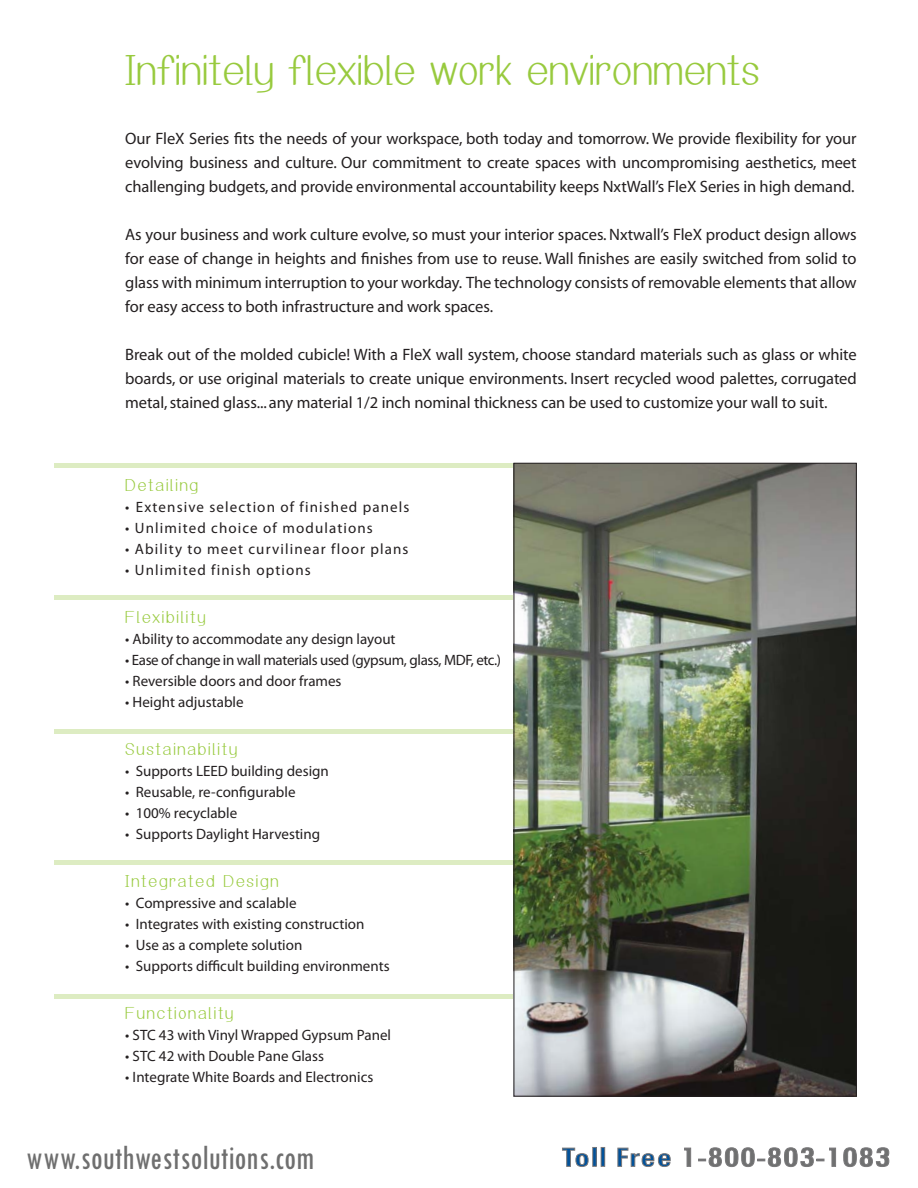
<style>
.page{position:relative;width:918px;height:1188px;background:#fff}
.page>*{position:absolute;margin:0;border:0;box-sizing:border-box;transform-origin:0 0}
.t1{font:45px "Arcon";letter-spacing:.01em;color:#98ca3e}
.t2{font:condensed 36px "Tw Cen";color:#6f6f6f;scale:.92 1}
.t3{font:18px "Arcon";letter-spacing:.1em;color:#98ca3e}
.t4{font:16.5px/24px "Myriad MM.400.600.";letter-spacing:-.005em;color:#231f20;text-align:justify}
.t5{font:15px "Myriad Pro";color:#231f20}
.t6{font:15px "Myriad Pro";letter-spacing:.075em;color:#231f20}
.t7{font:15px "Myriad Pro";letter-spacing:-.025em;color:#231f20}
</style>
<div class="page">
<div style="left:54px;top:595px;width:460px;height:5px;background:#ddecc2"></div>
<hr style="left:54px;top:729px;width:460px;height:4px;background:#ddecc2">
<div style="left:54px;top:860px;width:460px;height:5px;background:#ddecc2"></div>
<hr style="left:54px;top:463px;width:460px;height:4px;background:#ddecc2">
<div style="left:54px;top:994px;width:460px;height:5px;background:#ddecc2"></div>
<img style="left:516px;top:465px;width:339px;height:630px">
<svg style="left:562px;top:1148px;width:27px;height:19px"></svg>
<div style="left:601px;top:1147px;width:4px;height:20px;border:1px solid #79787a"></div>
<svg style="left:618px;top:1148px;width:53px;height:19px"></svg>
<svg style="left:684px;top:1148px;width:7px;height:19px"></svg>
<svg style="left:698px;top:1147px;width:138px;height:20px"></svg>
<svg style="left:843px;top:1147px;width:46px;height:20px"></svg>
<h1 class="t1" style="left:125px;top:54px;width:636px">Infinitely flexible work environments</h1>
<p class="t4" style="left:125px;top:128px;width:733px">Our FleX Series fits the needs of your workspace, both today and tomorrow. We provide flexibility for your evolving business and culture. Our commitment to create spaces with uncompromising aesthetics, meet challenging budgets, and provide environmental accountability keeps NxtWall’s FleX Series in high demand.</p>
<p class="t4" style="left:125px;top:224px;width:733px">As your business and work culture evolve, so must your interior spaces. Nxtwall’s FleX product design allows for ease of change in heights and finishes from use to reuse. Wall finishes are easily switched from solid to glass with minimum interruption to your workday. The technology consists of removable elements that allow for easy access to both infrastructure and work spaces.</p>
<p class="t4" style="left:125px;top:344px;width:733px">Break out of the molded cubicle! With a FleX wall system, choose standard materials such as glass or white boards, or use original materials to create unique environments. Insert recycled wood palettes, corrugated metal, stained glass... any material 1/2 inch nominal thickness can be used to customize your wall to suit.</p>
<p class="t3" style="left:125px;top:479px;width:74px">Detailing</p>
<p class="t6" style="left:125px;top:501px;width:286px">• Extensive selection of finished panels</p>
<p class="t6" style="left:125px;top:522px;width:249px">• Unlimited choice of modulations</p>
<p class="t6" style="left:125px;top:543px;width:285px">• Ability to meet curvilinear floor plans</p>
<p class="t6" style="left:125px;top:564px;width:187px">• Unlimited finish options</p>
<p class="t3" style="left:125px;top:611px;width:82px">Flexibility</p>
<p class="t5" style="left:125px;top:633px;width:272px">• Ability to accommodate any design layout</p>
<p class="t7" style="left:125px;top:654px;width:377px">• Ease of change in wall materials used (gypsum, glass, MDF, etc.)</p>
<p class="t5" style="left:125px;top:675px;width:218px">• Reversible doors and door frames</p>
<p class="t5" style="left:125px;top:696px;width:120px">• Height adjustable</p>
<p class="t3" style="left:125px;top:743px;width:113px">Sustainability</p>
<p class="t5" style="left:125px;top:765px;width:205px">• Supports LEED building design</p>
<p class="t5" style="left:125px;top:786px;width:172px">• Reusable, re-configurable</p>
<p class="t5" style="left:125px;top:807px;width:113px">• 100% recyclable</p>
<p class="t5" style="left:125px;top:828px;width:196px">• Supports Daylight Harvesting</p>
<p class="t3" style="left:125px;top:875px;width:155px">Integrated Design</p>
<p class="t5" style="left:125px;top:897px;width:173px">• Compressive and scalable</p>
<p class="t5" style="left:125px;top:918px;width:241px">• Integrates with existing construction</p>
<p class="t5" style="left:125px;top:939px;width:179px">• Use as a complete solution</p>
<p class="t5" style="left:125px;top:960px;width:266px">• Supports difficult building environments</p>
<p class="t3" style="left:125px;top:1007px;width:110px">Functionality</p>
<p class="t5" style="left:125px;top:1029px;width:267px">• STC 43 with Vinyl Wrapped Gypsum Panel</p>
<p class="t5" style="left:125px;top:1050px;width:200px">• STC 42 with Double Pane Glass</p>
<p class="t5" style="left:125px;top:1071px;width:250px">• Integrate White Boards and Electronics</p>
<h2 class="t2" style="left:26px;top:1135px;width:315px">www.southwestsolutions.com</h2>
</div>
